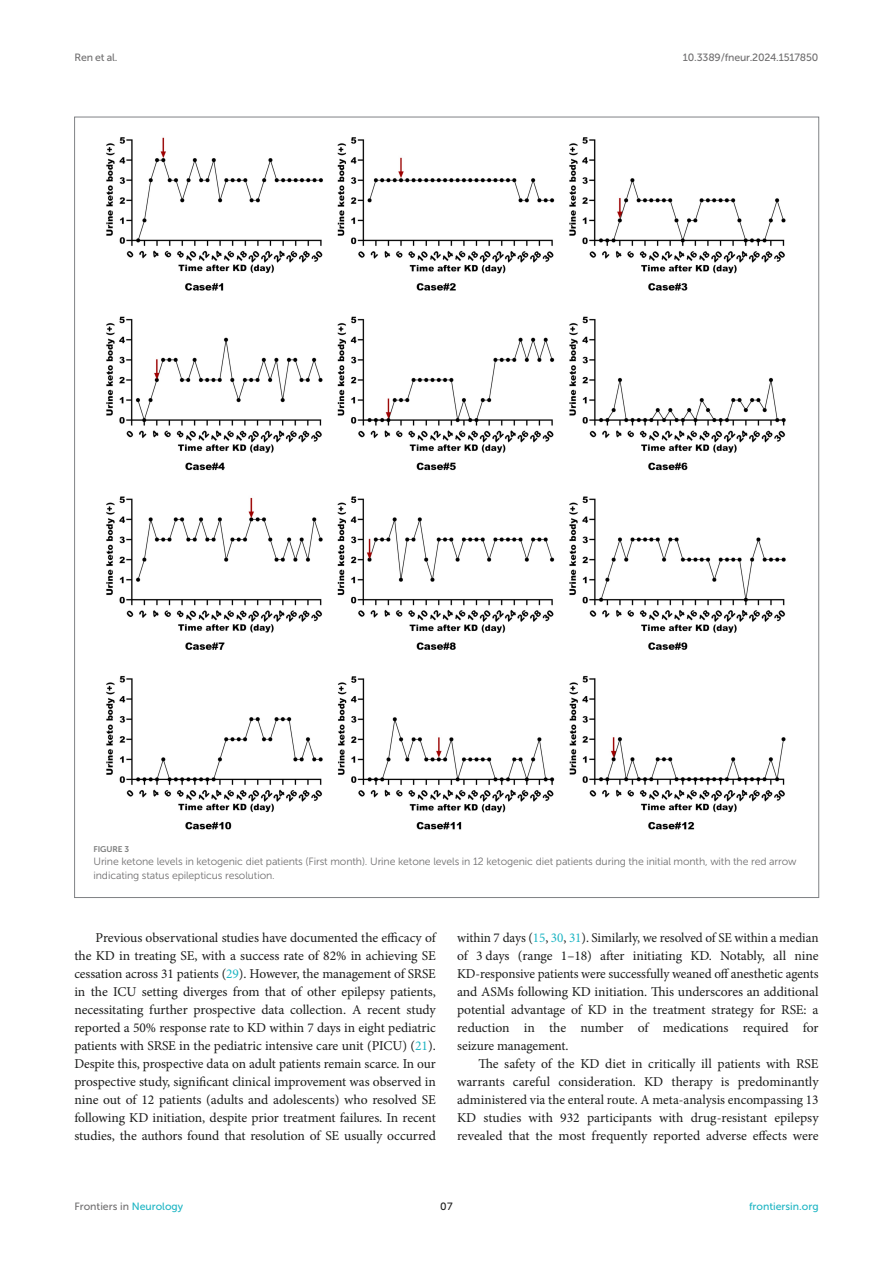
<style>
.page{position:relative;width:893px;height:1263px;background:#fff}
.page>*{position:absolute;margin:0;border:0;box-sizing:border-box;transform-origin:0 0}
.TEXT{font:13.5px/18px "Minion Pro";letter-spacing:-.005em;color:#1b1c1b;text-align:justify}
.FIG_LEG{font:10.5px/13.5px "Museo Sans 300";letter-spacing:-.01em;color:#706f70}
.t1{font:10.5px "Museo Sans 500";letter-spacing:-.015em;color:#706f70}
.t2{font:10.5px "Museo Sans 500";color:#1db5c3}
.t3{font:10.5px "Museo Sans 500";color:#1b1c1b}
.FIG_HD{font:8.25px "Museo Sans 700";letter-spacing:-.01em;color:#7e7f7f}
.s1{color:#1db5c3}
</style>
<div class="page">
<img style="left:106px;top:137px;width:680px;height:693px">
<p class="t1" style="left:74px;top:51px;width:45px">Ren et al.</p>
<p class="t1" style="left:683px;top:51px;width:137px">10.3389/fneur.2024.1517850</p>
<p class="FIG_HD" style="left:94px;top:844px;width:37px">FIGURE 3</p>
<p class="FIG_LEG" style="left:94px;top:855px;width:705px">Urine ketone levels in ketogenic diet patients (First month). Urine ketone levels in 12 ketogenic diet patients during the initial month, with the red arrow indicating status epilepticus resolution.</p>
<p class="TEXT" style="left:74px;top:929px;width:363px;text-indent:21px">Previous observational studies have documented the efficacy of the KD in treating SE, with a success rate of 82% in achieving SE cessation across 31 patients (<span class="s1">29</span>). However, the management of SRSE in the ICU setting diverges from that of other epilepsy patients, necessitating further prospective data collection. A recent study reported a 50% response rate to KD within 7 days in eight pediatric patients with SRSE in the pediatric intensive care unit (PICU) (<span class="s1">21</span>).<br>Despite this, prospective data on adult patients remain scarce. In our prospective study, significant clinical improvement was observed in nine out of 12 patients (adults and adolescents) who resolved SE following KD initiation, despite prior treatment failures. In recent studies, the authors found that resolution of SE usually occurred</p>
<p class="TEXT" style="left:457px;top:929px;width:363px">within 7 days (<span class="s1">15</span>, <span class="s1">30</span>, <span class="s1">31</span>). Similarly, we resolved of SE within a median of 3 days (range 1–18) after initiating KD. Notably, all nine KD-responsive patients were successfully weaned off anesthetic agents and ASMs following KD initiation. This underscores an additional potential advantage of KD in the treatment strategy for RSE: a reduction in the number of medications required for seizure management.</p>
<p class="TEXT" style="left:457px;top:1055px;width:363px;text-indent:21px">The safety of the KD diet in critically ill patients with RSE warrants careful consideration. KD therapy is predominantly administered via the enteral route. A meta-analysis encompassing 13<br>KD studies with 932 participants with drug-resistant epilepsy revealed that the most frequently reported adverse effects were</p>
<p class="t1" style="left:74px;top:1200px;width:110px">Frontiers in <span class="s1">Neurology</span></p>
<p class="t3" style="left:440px;top:1200px;width:14px">07</p>
<p class="t2" style="left:749px;top:1200px;width:71px">frontiersin.org</p>
</div>
